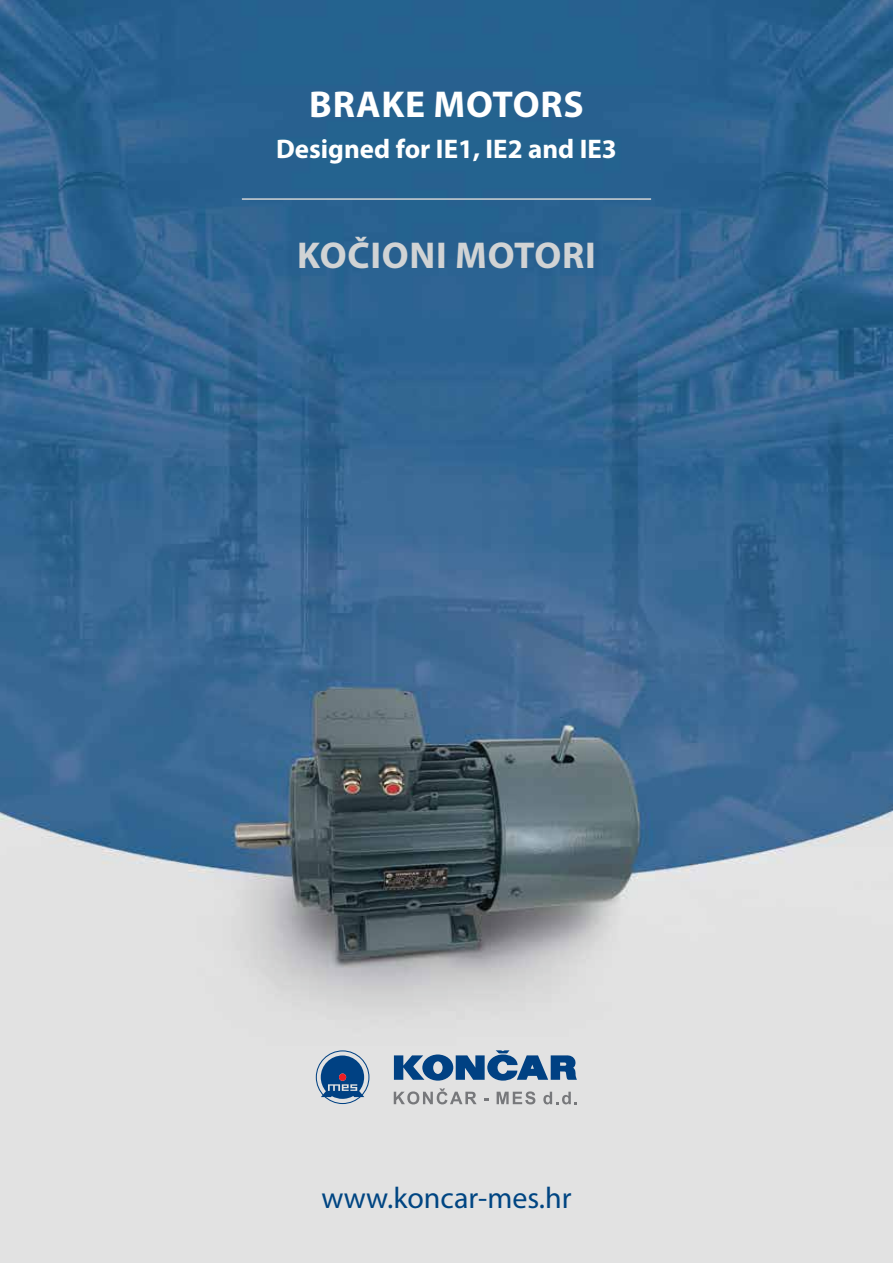
<style>
.page{position:relative;width:893px;height:1263px;background:#fff}
.page>*{position:absolute;margin:0;border:0;box-sizing:border-box;transform-origin:0 0}
.t1{font:700 37.5px "Myriad Pro";letter-spacing:.02em;color:#d1d3d4}
.t2{font:700 37.5px "Myriad Pro";letter-spacing:.02em;color:#fff}
.t3{font:30px "Myriad Pro";color:#004582}
.t4{font:700 27px "Myriad Pro";color:#fff}
</style>
<div class="page">
<img style="left:0;top:0;width:893px;height:1263px">
<svg style="left:394px;top:1088px;width:83px;height:16px"></svg>
<svg style="left:484px;top:1098px;width:5px;height:3px"></svg>
<svg style="left:497px;top:1091px;width:38px;height:13px"></svg>
<svg style="left:543px;top:1092px;width:34px;height:12px"></svg>
<svg style="left:394px;top:1050px;width:183px;height:30px"></svg>
<svg style="left:316px;top:1050px;width:53px;height:54px"></svg>
<div style="left:339px;top:1073px;width:7px;height:8px;background:#ed1d24;border-radius:50%"></div>
<hr style="left:242px;top:198px;width:409px;height:2px;background:#d1d3d4">
<h1 class="t2" style="left:309px;top:80px;width:276px">BRAKE MOTORS</h1>
<p class="t4" style="left:276px;top:131px;width:342px">Designed for IE1, IE2 and IE3</p>
<h1 class="t1" style="left:297px;top:231px;width:300px">KOČIONI MOTORI</h1>
<p class="t3" style="left:321px;top:1179px;width:252px">www.koncar-mes.hr</p>
</div>
